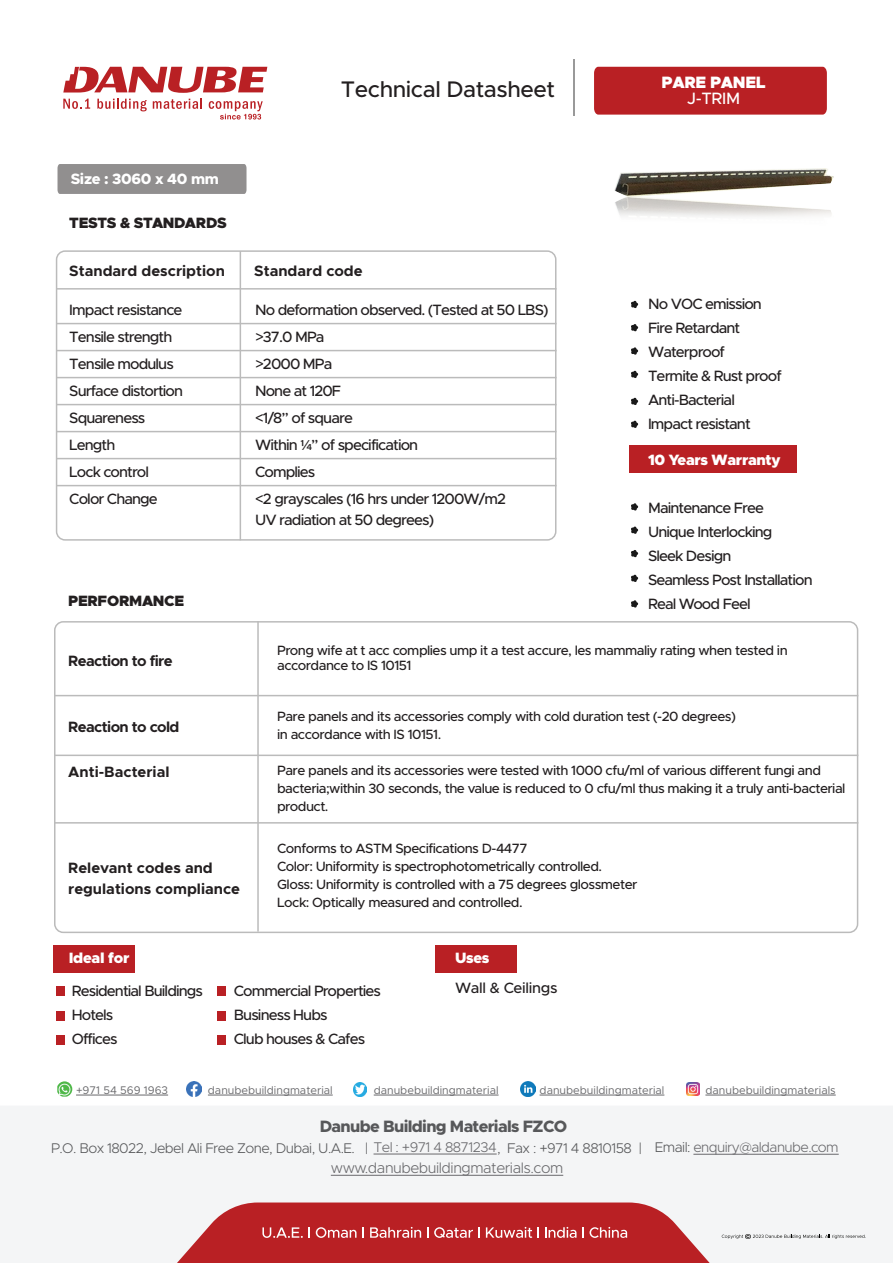
<style>
.page{position:relative;width:893px;height:1263px;background:#fff}
.page>*{position:absolute;margin:0;border:0;box-sizing:border-box;transform-origin:0 0}
.t1{font:500 22.65px "Metropolis";letter-spacing:-.02em;color:#231f20}
.t2{font:800 16.5px "Metropolis";letter-spacing:-.04em;color:#57585a}
.t3{font:900 16.5px "Metropolis";letter-spacing:-.02em;color:#fff}
.t4{font:500 16.5px "Metropolis";color:#fff}
.t5{font:500 15px/24px "Metropolis";letter-spacing:-.06em;color:#231f20}
.t6{font:700 15px/21px "Metropolis";color:#231f20}
.t7{font:300 15px "Metropolis";letter-spacing:-.03em;color:#69696c}
.t8{font:700 15px "Metropolis";letter-spacing:-.04em;color:#231f20}
.t9{font:900 15px "Metropolis";letter-spacing:-.02em;color:#fff}
.t10{font:900 15px "Metropolis";letter-spacing:-.02em;color:#231f20}
.t11{font:800 15px "Metropolis";letter-spacing:-.02em;color:#fff}
.t12{font:500 15px "Metropolis";letter-spacing:-.02em;color:#231f20}
.t13{font:300 14.1px "Metropolis";letter-spacing:-.04em;color:#57585a}
.t14{font:300 14.1px "Metropolis";letter-spacing:-.04em;color:#69696c}
.t15{font:500 13.5px/18px "Metropolis";letter-spacing:-.04em;color:#231f20}
.t16{font:11.1px "Metropolis";color:#69696c}
.s1{font-family:"Acumin Pro"}
.s2{color:#57585a}
</style>
<div class="page">
<div style="left:629px;top:446px;width:167px;height:26px;background:#b92024"></div>
<hr style="left:76px;top:1095px;width:92px;height:1px;background:#69696c">
<hr style="left:208px;top:1095px;width:125px;height:1px;background:#69696c">
<hr style="left:705px;top:1095px;width:131px;height:1px;background:#69696c">
<hr style="left:540px;top:1095px;width:124px;height:1px;background:#69696c">
<hr style="left:374px;top:1095px;width:125px;height:1px;background:#69696c">
<svg style="left:63px;top:99px;width:27px;height:10px"></svg>
<svg style="left:97px;top:99px;width:50px;height:12px"></svg>
<svg style="left:153px;top:99px;width:49px;height:10px"></svg>
<svg style="left:209px;top:101px;width:54px;height:19px"></svg>
<svg style="left:63px;top:67px;width:204px;height:26px"></svg>
<div style="left:594px;top:67px;width:233px;height:48px;background:#b92024"></div>
<hr style="left:573px;top:60px;width:1px;height:56px;background:#999">
<img style="left:57px;top:1081px;width:15px;height:16px">
<img style="left:187px;top:1082px;width:14px;height:14px">
<img style="left:686px;top:1082px;width:13px;height:14px">
<img style="left:521px;top:1082px;width:14px;height:14px">
<img style="left:353px;top:1083px;width:14px;height:13px">
<div style="left:0;top:1106px;width:893px;height:157px;background:#f4f5f6"></div>
<svg style="left:177px;top:1202px;width:533px;height:61px;background:#c24043"></svg>
<svg style="left:722px;top:1234px;width:144px;height:5px"></svg>
<hr style="left:331px;top:1175px;width:232px;height:1px;background:#69696c">
<hr style="left:693px;top:1154px;width:146px;height:1px;background:#69696c">
<hr style="left:374px;top:1154px;width:123px;height:1px;background:#69696c">
<hr style="left:257px;top:621px;width:2px;height:311px;background:#bbb">
<hr style="left:55px;top:695px;width:803px;height:1px;background:#bbb">
<hr style="left:55px;top:755px;width:803px;height:1px;background:#bbb">
<hr style="left:55px;top:822px;width:803px;height:2px;background:#bbb">
<svg style="left:631px;top:300px;width:7px;height:8px"></svg>
<svg style="left:631px;top:324px;width:7px;height:8px"></svg>
<svg style="left:631px;top:347px;width:7px;height:8px"></svg>
<svg style="left:631px;top:370px;width:7px;height:8px"></svg>
<svg style="left:631px;top:397px;width:7px;height:8px"></svg>
<svg style="left:631px;top:420px;width:7px;height:8px"></svg>
<svg style="left:631px;top:503px;width:7px;height:8px"></svg>
<svg style="left:631px;top:526px;width:7px;height:8px"></svg>
<svg style="left:631px;top:550px;width:7px;height:8px"></svg>
<svg style="left:631px;top:574px;width:7px;height:8px"></svg>
<svg style="left:631px;top:600px;width:7px;height:8px"></svg>
<div style="left:56px;top:250px;width:500px;height:291px;border:2px solid #bbb;border-radius:9px"></div>
<hr style="left:57px;top:288px;width:499px;height:2px;background:#bbb">
<hr style="left:57px;top:323px;width:499px;height:1px;background:#bbb">
<hr style="left:57px;top:350px;width:499px;height:1px;background:#bbb">
<hr style="left:57px;top:377px;width:499px;height:1px;background:#bbb">
<hr style="left:57px;top:404px;width:499px;height:1px;background:#bbb">
<hr style="left:57px;top:431px;width:499px;height:1px;background:#bbb">
<hr style="left:57px;top:458px;width:499px;height:1px;background:#bbb">
<hr style="left:57px;top:485px;width:499px;height:1px;background:#bbb">
<hr style="left:240px;top:251px;width:1px;height:289px;background:#bbb">
<div style="left:58px;top:164px;width:189px;height:30px;background:#918f8f"></div>
<img style="left:614px;top:169px;width:219px;height:48px">
<div style="left:54px;top:621px;width:804px;height:312px;border:2px solid #bbb;border-radius:9px"></div>
<div style="left:436px;top:945px;width:81px;height:27px;background:#b92024"></div>
<div style="left:54px;top:945px;width:81px;height:27px;background:#b92024"></div>
<div style="left:56px;top:987px;width:9px;height:9px;background:#b92024"></div>
<div style="left:217px;top:987px;width:9px;height:9px;background:#b92024"></div>
<div style="left:56px;top:1011px;width:9px;height:9px;background:#b92024"></div>
<div style="left:217px;top:1011px;width:9px;height:9px;background:#b92024"></div>
<div style="left:56px;top:1036px;width:9px;height:9px;background:#b92024"></div>
<div style="left:217px;top:1036px;width:9px;height:9px;background:#b92024"></div>
<h1 class="t1" style="left:341px;top:75px;width:216px">Technical Datasheet</h1>
<p class="t3" style="left:662px;top:71px;width:105px">PARE PANEL</p>
<p class="t4" style="left:687px;top:88px;width:55px">-J TRIM</p>
<p class="t11" style="left:71px;top:169px;width:150px">Size : 3060 x 40 mm</p>
<p class="t10" style="left:69px;top:213px;width:159px">TESTS &amp; STANDARDS</p>
<p class="t6" style="left:69px;top:260px;width:157px">Standard description</p>
<p class="t5" style="left:69px;top:298px;width:115px">Impact resistance</p>
<p class="t5" style="left:69px;top:325px;width:105px">Tensile strength</p>
<p class="t5" style="left:69px;top:352px;width:106px">Tensile modulus</p>
<p class="t5" style="left:69px;top:379px;width:115px">Surface distortion</p>
<p class="t5" style="left:69px;top:406px;width:78px">Squareness</p>
<p class="t5" style="left:69px;top:433px;width:48px">Length</p>
<p class="t5" style="left:69px;top:460px;width:81px">Lock control</p>
<p class="t5" style="left:69px;top:487px;width:90px">Color Change</p>
<p class="t10" style="left:68px;top:591px;width:118px">PERFORMANCE</p>
<p class="t8" style="left:68px;top:651px;width:106px">Reaction to fire</p>
<p class="t6" style="left:254px;top:260px;width:110px">Standard code</p>
<p class="t5" style="left:255px;top:298px;width:295px">No deformation observed (. Tested at 50 LBS(</p>
<p class="t5" style="left:255px;top:325px;width:71px">&gt;37.0 MPa</p>
<p class="t5" style="left:255px;top:352px;width:79px">&gt;2000 MPa</p>
<p class="t5" style="left:255px;top:379px;width:88px">None at 120F</p>
<p class="t5" style="left:255px;top:406px;width:99px">&lt;1/8” of square</p>
<p class="t5" style="left:255px;top:433px;width:164px">Within <span class="s1">¼</span>” of specification</p>
<p class="t5" style="left:255px;top:460px;width:62px">Complies</p>
<p class="t5" style="left:255px;top:487px;width:253px">&lt;2 grayscales (16 hrs under 1200W m/ 2</p>
<p class="t5" style="left:255px;top:508px;width:181px">UV radiation at 50 degrees(</p>
<p class="t5" style="left:648px;top:292px;width:135px">No VOC emission<br>Fire Retardant<br>Waterproof<br>Termite &amp; Rust proof<br>Anti-Bacterial<br>Impact resistant</p>
<p class="t9" style="left:648px;top:450px;width:134px">10 Years Warranty</p>
<p class="t5" style="left:648px;top:496px;width:166px">Maintenance Free<br>Unique Interlocking<br>Sleek Design<br>Seamless Post Installation<br>Real Wood Feel</p>
<p class="t15" style="left:277px;top:643px;width:512px;line-height:15px">Prong wife at t acc complies ump ait test accure, les mammaliy rating when tested in accordance to IS 10151</p>
<p class="t8" style="left:68px;top:717px;width:113px">Reaction to cold</p>
<p class="t6" style="left:68px;top:761px;width:103px">Anti-Bacterial</p>
<p class="t6" style="left:68px;top:857px;width:173px">Relevant codes and regulations compliance</p>
<p class="t15" style="left:277px;top:707px;width:460px">Pare panels and its accessories comply with cold duration test (-20 degrees( in accordance with IS 10151.</p>
<p class="t15" style="left:277px;top:761px;width:570px">Pare panels and its accessories were tested with 1000 cfu/ml of various different fungi and bacteria;within 30 seconds, the value is reduced to 0 cfu/ml thus making ait truly anti-bacterial product.</p>
<p class="t15" style="left:277px;top:839px;width:362px">Conforms to ASTM Specifications D-4477<br>Color: Uniformity is spectrophotometrically controlled.<br>Gloss: Uniformity is controlled with a 75 degrees glossmeter Lock: Optically measured and controlled.</p>
<p class="t9" style="left:69px;top:948px;width:62px">Ideal for</p>
<p class="t5" style="left:72px;top:979px;width:133px">Residential Buildings</p>
<p class="t5" style="left:234px;top:979px;width:149px">Commercial Properties</p>
<p class="t9" style="left:455px;top:948px;width:36px">Uses</p>
<p class="t12" style="left:455px;top:979px;width:104px">Wall &amp; Ceilings</p>
<p class="t5" style="left:72px;top:1003px;width:43px">Hotels</p>
<p class="t5" style="left:234px;top:1003px;width:95px">Business Hubs</p>
<p class="t5" style="left:72px;top:1027px;width:47px">Offices</p>
<p class="t5" style="left:234px;top:1027px;width:133px">Club houses &amp; Cafes</p>
<p class="t16" style="left:76px;top:1083px;width:94px">+971 54 569 1963</p>
<p class="t16" style="left:208px;top:1083px;width:126px">danubebuildingmaterial</p>
<p class="t16" style="left:374px;top:1083px;width:126px">danubebuildingmaterial</p>
<p class="t16" style="left:540px;top:1083px;width:126px">danubebuildingmaterial</p>
<p class="t2" style="left:320px;top:1116px;width:249px">Danube Building Materials FZCO</p>
<p class="t16" style="left:705px;top:1083px;width:132px">danubebuildingmaterials</p>
<p class="t14" style="left:365px;top:1138px;width:137px"><span class="s2">|</span> Tel : +971 4 8871234<span class="s2">,</span></p>
<p class="t13" style="left:51px;top:1139px;width:305px">P O. . Box 18022, Jebel Ali Free Zone, Dubai U, A. .E.</p>
<p class="t7" style="left:331px;top:1159px;width:234px">www.danubebuildingmaterials.com</p>
<p class="t13" style="left:507px;top:1139px;width:126px">Fax : +971 4 8810158</p>
<p class="t13" style="left:638px;top:1139px;width:5px">|</p>
<p class="t14" style="left:655px;top:1139px;width:185px"><span class="s2">Email:</span> enquiry@aldanube.com</p>
</div>
